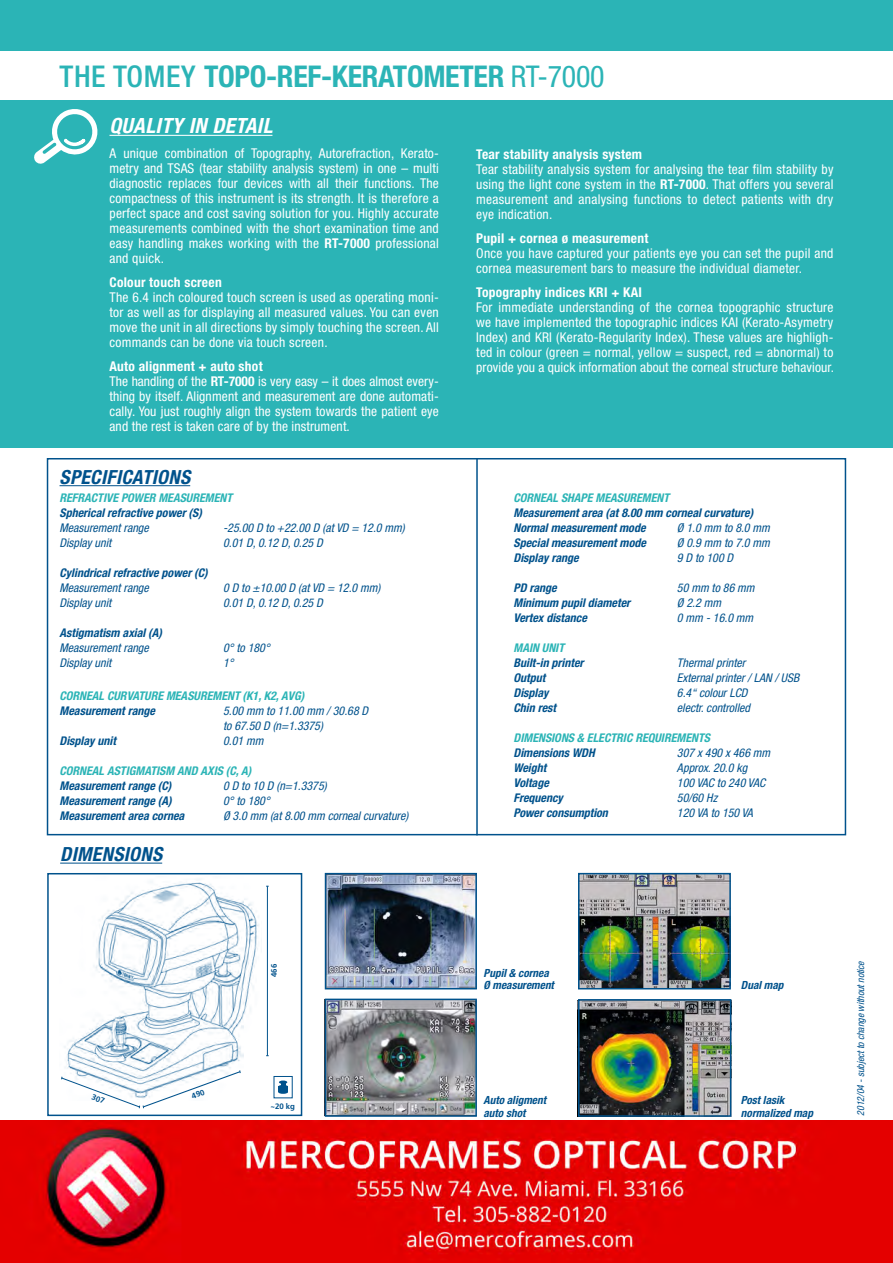
<style>
.page{position:relative;width:893px;height:1263px;background:#fff}
.page>*{position:absolute;margin:0;border:0;box-sizing:border-box;transform-origin:0 0}
.t1{font:700 condensed 30px "Helvetica Neue";letter-spacing:-.01em;color:#2bb4b6}
.t2{font:italic 700 condensed 21px "Helvetica Neue";letter-spacing:.02em;color:#fff}
.t3{font:italic 700 condensed 19.5px "Helvetica Neue";letter-spacing:.02em;color:#00528c}
.t4{font:condensed 13.5px/15px "Helvetica Neue";letter-spacing:.02em;color:#fff;text-align:justify}
.t5{font:700 condensed 13.5px "Helvetica Neue";letter-spacing:.02em;color:#fff}
.t6{font:italic condensed 12px/15px "Helvetica Neue";color:#00528c}
.t7{font:italic 700 condensed 12px/15px "Helvetica Neue";color:#00528c}
.t8{font:italic 700 condensed 12px "Helvetica Neue";color:#2bb4b6}
.t9{font:italic 700 condensed 11.25px/12.8px "Helvetica Neue";color:#00528c}
.t10{font:italic condensed 9.75px "Helvetica Neue";color:#00528c}
.t11{font:700 7.95px "Frutiger";color:#00528c}
.s1{font-weight:500}
.s2{font-weight:400}
.s3{font-weight:700}
</style>
<div class="page">
<img style="left:581px;top:1002px;width:147px;height:112px">
<img style="left:581px;top:876px;width:147px;height:110px">
<img style="left:328px;top:1001px;width:146px;height:113px">
<img style="left:328px;top:876px;width:146px;height:110px">
<hr style="left:60px;top:863px;width:102px;height:1px;background:#00528c">
<svg style="left:278px;top:1090px;width:10px;height:4px"></svg>
<div style="left:278px;top:1086px;width:10px;height:6px;background:#00528c"></div>
<svg style="left:278px;top:1080px;width:10px;height:6px"></svg>
<img style="left:73px;top:879px;width:186px;height:178px">
<div style="left:47px;top:873px;width:255px;height:243px;border:2px solid #00528c"></div>
<hr style="left:267px;top:886px;width:1px;height:170px;background:#00528c">
<div style="left:325px;top:873px;width:152px;height:116px;border:2px solid #00528c"></div>
<div style="left:325px;top:998px;width:152px;height:119px;border:2px solid #00528c"></div>
<div style="left:0;top:0;width:893px;height:447px;background:#2bb4b6"></div>
<div style="left:0;top:51px;width:893px;height:49px;background:#fff"></div>
<svg style="left:34px;top:109px;width:64px;height:55px"></svg>
<hr style="left:109px;top:135px;width:163px;height:1px;background:#fff">
<div style="left:578px;top:873px;width:153px;height:116px;border:2px solid #00528c"></div>
<div style="left:578px;top:999px;width:153px;height:118px;border:2px solid #00528c"></div>
<div style="left:47px;top:458px;width:799px;height:377px;border:2px solid #00528c"></div>
<hr style="left:60px;top:485px;width:130px;height:1px;background:#00528c">
<hr style="left:476px;top:458px;width:2px;height:377px;background:#00528c">
<img style="left:0;top:1120px;width:893px;height:143px">
<svg style="left:61px;top:1040px;width:181px;height:98px"></svg>
<h1 class="t1" style="left:60px;top:59px;width:547px"><span class="s1">THE TOMEY</span> TOPO-REF-KERATOMETER <span class="s2">RT-7000</span></h1>
<h2 class="t2" style="left:109px;top:113px;width:164px">QUALITY IN DETAIL</h2>
<p class="t4" style="left:109px;top:146px;width:331px">A unique combination of Topography, Autorefraction, Kerato&shy;metry and TSAS (tear stability analysis system) in one – multi diagnostic replaces four devices with all their functions. The compactness of this instrument is its strength. It is therefore a perfect space and cost saving solution for you. Highly accurate measurements combined with the short examination time and easy handling makes working with the <span class="s3">RT-7000</span> professional and quick.</p>
<p class="t5" style="left:109px;top:274px;width:114px">Colour touch screen</p>
<p class="t4" style="left:109px;top:290px;width:331px">The 6.4 inch coloured touch screen is used as operating moni&shy;tor as well as for displaying all measured values. You can even move the unit in all directions by simply touching the screen. All commands can be done via touch screen.</p>
<p class="t4" style="left:109px;top:359px;width:331px;text-align:left"><span class="s3">Auto alignment + auto shot<br></span>The handling of the <span class="s3">RT-7000</span> is very easy – it does almost every&shy;thing by itself. Alignment and measurement are done automati&shy;cally. You just roughly align the system towards the patient eye and the rest is taken care of by the instrument.</p>
<p class="t5" style="left:476px;top:146px;width:167px">Tear stability analysis system</p>
<p class="t4" style="left:476px;top:162px;width:359px">Tear stability analysis system for analysing the tear film stability by using the light cone system in the <span class="s3">RT-7000</span>. That offers you several measurement and analysing functions to detect patients with dry eye indication.</p>
<p class="t5" style="left:476px;top:230px;width:174px">Pupil + cornea ø measurement</p>
<p class="t4" style="left:476px;top:246px;width:359px">Once you have captured your patients eye you can set the pupil and cornea measurement bars to measure the individual diameter.</p>
<p class="t5" style="left:476px;top:284px;width:167px">Topography indices KRI + KAI</p>
<p class="t4" style="left:476px;top:300px;width:359px">For immediate understanding of the cornea topographic structure we have implemented the topographic indices KAI (Kerato-Asymetry Index) and KRI (Kerato-Regularity Index). These values are highligh&shy;ted in colour (green = normal, yellow = suspect, red = abnormal) to provide you a quick information about the corneal structure behaviour.</p>
<h3 class="t3" style="left:60px;top:465px;width:132px">SPECIFICATIONS</h3>
<p class="t8" style="left:60px;top:490px;width:174px">REFRACTIVE POWER MEASUREMENT</p>
<p class="t7" style="left:60px;top:505px;width:144px">Spherical refractive power (S)</p>
<p class="t6" style="left:60px;top:520px;width:91px">Measurement range</p>
<p class="t6" style="left:223px;top:520px;width:183px">-25.00 D to +22.00 D (at VD = 12.0 mm)</p>
<p class="t6" style="left:60px;top:535px;width:53px">Display unit</p>
<p class="t6" style="left:223px;top:535px;width:101px">0.01 D, 0.12 D, 0.25 D</p>
<p class="t7" style="left:60px;top:565px;width:150px">Cylindrical refractive power (C)</p>
<p class="t6" style="left:60px;top:580px;width:91px">Measurement range</p>
<p class="t6" style="left:223px;top:580px;width:159px">0 D to ±10.00 D (at VD = 12.0 mm)</p>
<p class="t6" style="left:60px;top:595px;width:53px">Display unit</p>
<p class="t6" style="left:223px;top:595px;width:101px">0.01 D, 0.12 D, 0.25 D</p>
<p class="t7" style="left:60px;top:625px;width:104px">Astigmatism axial (A)</p>
<p class="t6" style="left:60px;top:640px;width:91px">Measurement range</p>
<p class="t6" style="left:223px;top:640px;width:48px">0° to 180°</p>
<p class="t6" style="left:60px;top:655px;width:53px">Display unit</p>
<p class="t6" style="left:223px;top:655px;width:12px">1°</p>
<p class="t8" style="left:60px;top:688px;width:14px">Corneal</p>
<p class="t8" style="left:107px;top:688px;width:5px">curvature</p>
<p class="t8" style="left:166px;top:688px;width:8px">measurement</p>
<p class="t8" style="left:243px;top:688px;width:63px">(K1, K2, AVG)</p>
<p class="t7" style="left:60px;top:703px;width:97px">Measurement range</p>
<p class="t6" style="left:223px;top:703px;width:147px">5.00 mm to 11.00 mm / 30.68 D to 67.50 D (n=1.3375)</p>
<p class="t7" style="left:60px;top:733px;width:58px">Display unit</p>
<p class="t6" style="left:223px;top:733px;width:42px">0.01 mm</p>
<p class="t8" style="left:60px;top:763px;width:14px">Corneal</p>
<p class="t8" style="left:107px;top:763px;width:8px">astigmatism</p>
<p class="t8" style="left:177px;top:763px;width:9px">and</p>
<p class="t8" style="left:201px;top:763px;width:52px">axis (C, A)</p>
<p class="t7" style="left:60px;top:778px;width:113px">Measurement range (C)</p>
<p class="t6" style="left:223px;top:778px;width:105px">0 D to 10 D (n=1.3375)</p>
<p class="t7" style="left:60px;top:793px;width:114px">Measurement range (A)</p>
<p class="t6" style="left:223px;top:793px;width:48px">0° to 180°</p>
<p class="t7" style="left:60px;top:808px;width:126px">Measurement area cornea</p>
<p class="t6" style="left:223px;top:808px;width:187px">Ø 3.0 mm (at 8.00 mm corneal curvature)</p>
<h3 class="t3" style="left:60px;top:842px;width:104px">DIMENSIONS</h3>
<p class="t8" style="left:513px;top:491px;width:14px">Corneal</p>
<p class="t8" style="left:561px;top:491px;width:43px">shape measurement</p>
<p class="t7" style="left:513px;top:505px;width:241px">Measurement area (at 8.00 mm corneal curvature)<br>Normal measurement mode</p>
<p class="t6" style="left:677px;top:520px;width:94px">Ø 1.0 mm to 8.0 mm</p>
<p class="t7" style="left:513px;top:535px;width:134px">Special measurement mode</p>
<p class="t6" style="left:677px;top:535px;width:94px">Ø 0.9 mm to 7.0 mm</p>
<p class="t7" style="left:513px;top:550px;width:67px">Display range</p>
<p class="t6" style="left:677px;top:550px;width:58px">9 D to 100 D</p>
<p class="t7" style="left:513px;top:580px;width:45px">PD range</p>
<p class="t6" style="left:677px;top:580px;width:79px">50 mm to 86 mm</p>
<p class="t7" style="left:513px;top:595px;width:118px">Minimum pupil diameter</p>
<p class="t6" style="left:677px;top:595px;width:46px">Ø 2.2 mm</p>
<p class="t7" style="left:513px;top:610px;width:75px">Vertex distance</p>
<p class="t6" style="left:677px;top:610px;width:78px">0 mm - 16.0 mm</p>
<p class="t8" style="left:513px;top:641px;width:36px">Main unit</p>
<p class="t7" style="left:513px;top:655px;width:72px">Built-in printer</p>
<p class="t6" style="left:677px;top:655px;width:70px">Thermal printer</p>
<p class="t7" style="left:513px;top:670px;width:33px">Output</p>
<p class="t6" style="left:677px;top:670px;width:124px">External printer / LAN / USB</p>
<p class="t7" style="left:513px;top:685px;width:37px">Display</p>
<p class="t6" style="left:677px;top:685px;width:72px">6.4“ colour LCD</p>
<p class="t7" style="left:513px;top:700px;width:44px">Chin rest</p>
<p class="t6" style="left:677px;top:700px;width:75px">electr. controlled</p>
<p class="t8" style="left:513px;top:731px;width:14px">Dimensions</p>
<p class="t8" style="left:577px;top:731px;width:17px">&amp; electric</p>
<p class="t8" style="left:635px;top:731px;width:8px">requirements</p>
<p class="t7" style="left:513px;top:745px;width:83px">Dimensions WDH</p>
<p class="t6" style="left:677px;top:745px;width:95px">307 x 490 x 466 mm</p>
<p class="t7" style="left:513px;top:760px;width:34px">Weight</p>
<p class="t6" style="left:677px;top:760px;width:72px">Approx. 20.0 kg</p>
<p class="t7" style="left:513px;top:775px;width:37px">Voltage</p>
<p class="t6" style="left:677px;top:775px;width:90px">100 VAC to 240 VAC</p>
<p class="t7" style="left:513px;top:790px;width:51px">Frequency</p>
<p class="t6" style="left:677px;top:790px;width:42px">50/60 Hz</p>
<p class="t7" style="left:513px;top:805px;width:96px">Power consumption</p>
<p class="t6" style="left:677px;top:805px;width:77px">120 VA to 150 VA</p>
<p class="t11" style="left:269px;top:977px;width:15px;rotate:-90deg">466</p>
<p class="t9" style="left:484px;top:966px;width:72px">Pupil &amp; cornea<br>Ø measurement</p>
<p class="t11" style="left:270px;top:1101px;width:26px">~20 kg</p>
<p class="t9" style="left:484px;top:1094px;width:64px">Auto aligment auto shot</p>
<p class="t9" style="left:741px;top:979px;width:44px">Dual map</p>
<p class="t9" style="left:741px;top:1093px;width:73px">Post lasik normalized map</p>
<p class="t10" style="left:855px;top:1116px;width:157px;rotate:-90deg">2012/04 - subject to change without notice</p>
</div>
